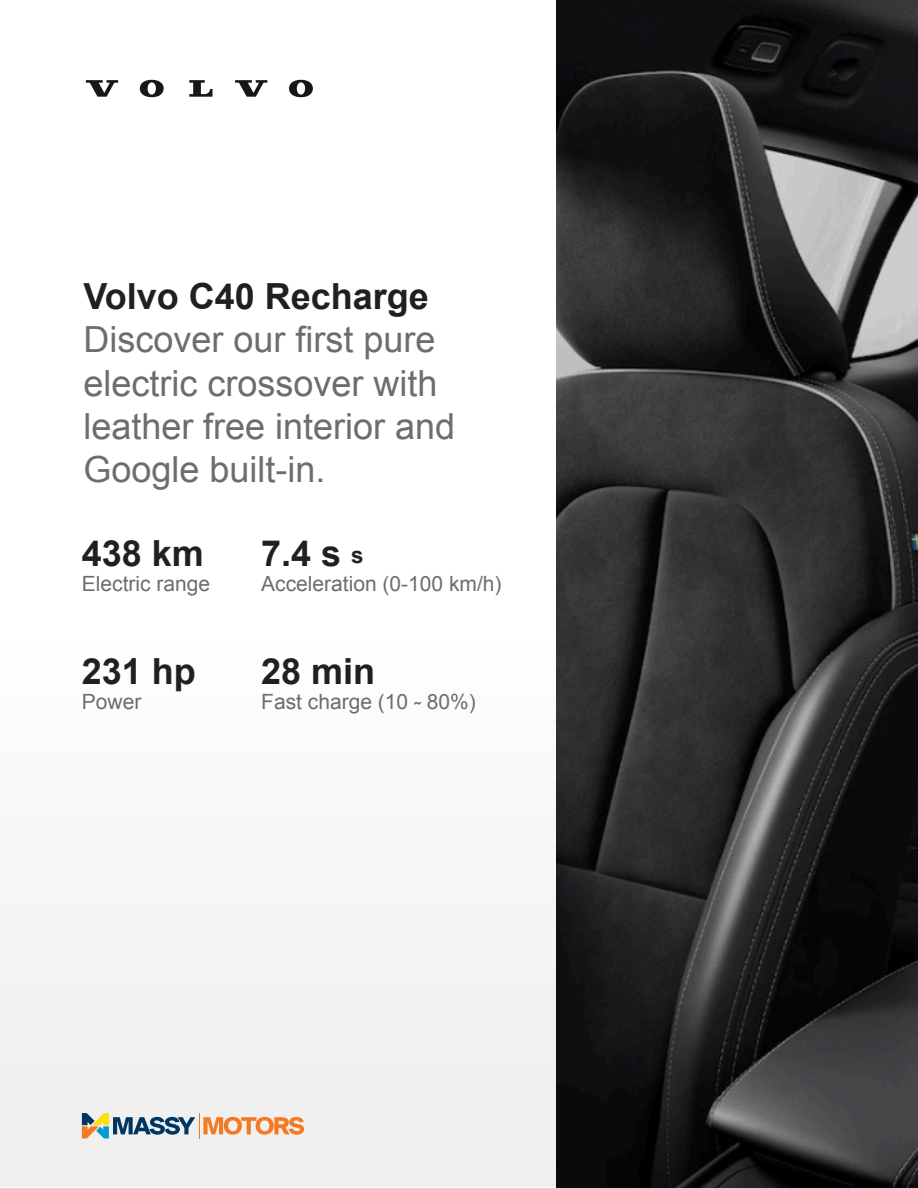
<style>
.page{position:relative;width:918px;height:1188px;background:#fff}
.page>*{position:absolute;margin:0;border:0;box-sizing:border-box;transform-origin:0 0}
.t1{font:36px/43.2px "Arial";color:#6c6d70}
.t2{font:700 36px "Arial";color:#231f20}
.t3{font:21px "Arial";color:#6c6d70}
.s1{font-size:22.5px}
</style>
<div class="page">
<div style="left:1px;top:1px;width:916px;height:1186px;background:linear-gradient(to bottom,#fff,#f2f2f2)"></div>
<svg style="left:82px;top:1113px;width:222px;height:26px"></svg>
<svg style="left:86px;top:80px;width:227px;height:17px"></svg>
<img style="left:556px;top:0;width:362px;height:1188px">
<p class="t2" style="left:83px;top:273px;width:347px">Volvo C40 Recharge</p>
<p class="t1" style="left:83px;top:319px;width:373px">Discover our first pure electric crossover with leather free interior and<br>Google built-in.</p>
<p class="t2" style="left:82px;top:530px;width:124px">438 km</p>
<p class="t3" style="left:82px;top:570px;width:130px">Electric range</p>
<p class="t2" style="left:82px;top:648px;width:116px">231 hp</p>
<p class="t3" style="left:82px;top:688px;width:61px">Power</p>
<p class="t2" style="left:261px;top:530px;width:104px">7.4 s <span class="s1">s</span></p>
<p class="t3" style="left:261px;top:570px;width:242px">Acceleration (0-100 km/h)</p>
<p class="t2" style="left:261px;top:648px;width:116px">28 min</p>
<p class="t3" style="left:261px;top:688px;width:216px">Fast charge (10 ˜ 80%)</p>
</div>
